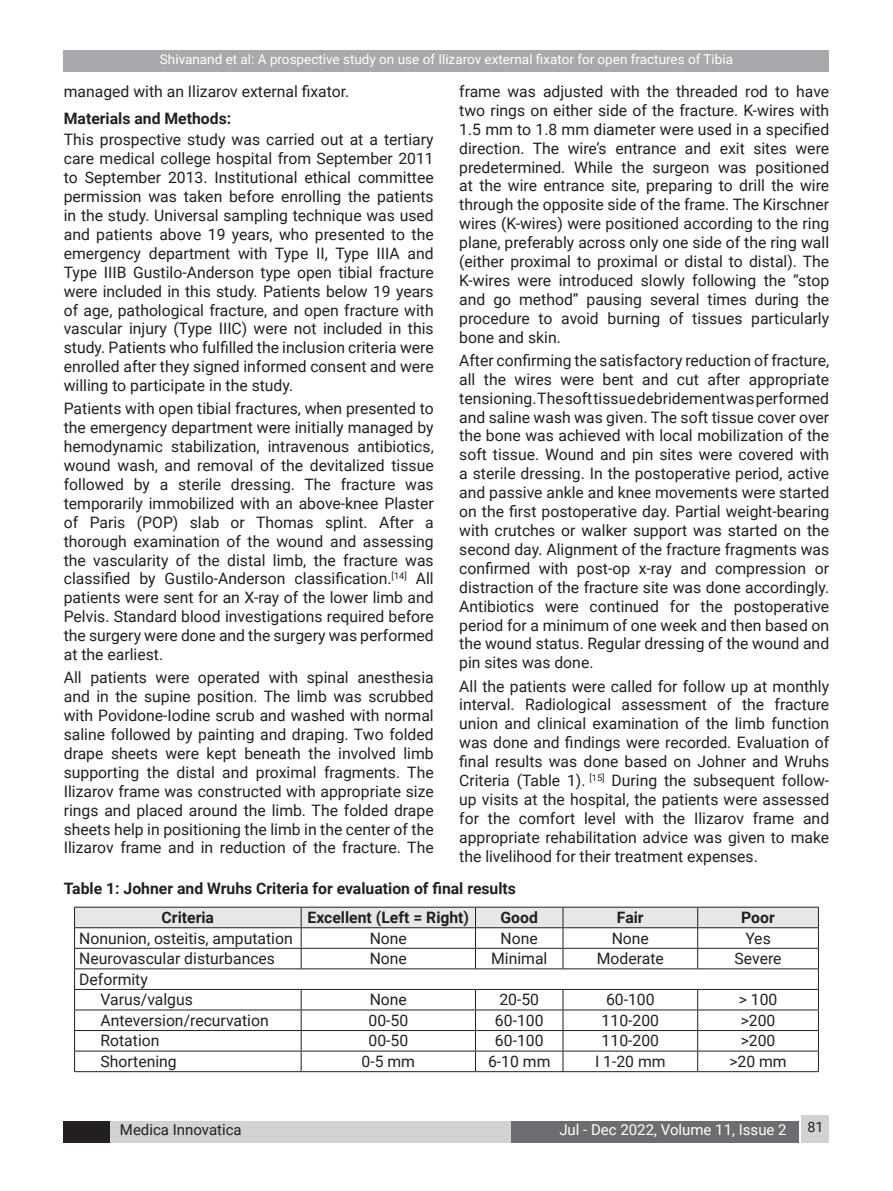
<style>
.page{position:relative;width:893px;height:1191px;background:#fff}
.page>*{position:absolute;margin:0;border:0;box-sizing:border-box;transform-origin:0 0}
.Raju_Body{font:15.75px/18.9px "Roboto";color:#231f20;text-align:justify}
.Raju_subhead{font:700 15.75px "Roboto";color:#231f20}
.Raju_Body-2{font:700 15.75px "Roboto";color:#231f20}
.t1{font:15px "Roboto";color:#fff}
.t2{font:15px "Roboto";color:#231f20}
.t3{font:14.25px "Roboto";color:#231f20}
.Raju_Body-3{font:13.5px "Roboto";color:#fff}
</style>
<div class="page">
<div style="left:64px;top:1121px;width:46px;height:21px;background:#231f20"></div>
<div style="left:110px;top:1121px;width:401px;height:21px;background:#d1d2d4"></div>
<div style="left:511px;top:1121px;width:288px;height:21px;background:#6c6d70"></div>
<div style="left:801px;top:1114px;width:28px;height:28px;background:#d1d2d4"></div>
<div style="left:64px;top:50px;width:765px;height:21px;background:#a8a9ad"></div>
<hr style="left:74px;top:906px;width:227px;height:1px;background:#231f20">
<hr style="left:301px;top:906px;width:174px;height:1px;background:#231f20">
<hr style="left:475px;top:906px;width:88px;height:1px;background:#231f20">
<hr style="left:563px;top:906px;width:135px;height:1px;background:#231f20">
<hr style="left:698px;top:906px;width:121px;height:1px;background:#231f20">
<svg style="left:74px;top:907px;width:745px;height:164px"></svg>
<hr style="left:74px;top:1071px;width:227px;height:1px;background:#231f20">
<hr style="left:301px;top:1071px;width:174px;height:1px;background:#231f20">
<hr style="left:475px;top:1071px;width:88px;height:1px;background:#231f20">
<hr style="left:563px;top:1071px;width:135px;height:1px;background:#231f20">
<hr style="left:698px;top:1071px;width:121px;height:1px;background:#231f20">
<p class="Raju_Body-3" style="left:160px;top:50px;width:574px">Shivanand et al: A prospective study on use of Ilizarov external fixator for open fractures of Tibia</p>
<p class="Raju_Body" style="left:64px;top:81px;width:287px">managed with an Ilizarov external fixator.</p>
<p class="Raju_subhead" style="left:64px;top:108px;width:169px">Materials and Methods:</p>
<p class="Raju_Body" style="left:64px;top:130px;width:371px">This prospective study was carried out at a tertiary care medical college hospital from September 2011 to September 2013. Institutional ethical committee permission was taken before enrolling the patients in the study. Universal sampling technique was used and patients above 19 years, who presented to the emergency department with Type II, Type IIIA and Type IIIB Gustilo-Anderson type open tibial fracture were included in this study. Patients below 19 years of age, pathological fracture, and open fracture with vascular injury (Type IIIC) were not included in this study. Patients who fulfilled the inclusion criteria were enrolled after they signed informed consent and were willing to participate in the study.</p>
<p class="Raju_Body" style="left:64px;top:399px;width:371px">Patients with open tibial fractures, when presented to the emergency department were initially managed by hemodynamic stabilization, intravenous antibiotics, wound wash, and removal of the devitalized tissue followed by a sterile dressing. The fracture was temporarily immobilized with an above-knee Plaster of Paris (POP) slab or Thomas splint. After a thorough examination of the wound and assessing the vascularity of the distal limb, the fracture was classified by Gustilo-Anderson classification.<sup>[14]</sup> All patients were sent for an X-ray of the lower limb and Pelvis. Standard blood investigations required before the surgery were done and the surgery was performed at the earliest.</p>
<p class="Raju_Body" style="left:64px;top:667px;width:371px">All patients were operated with spinal anesthesia and in the supine position. The limb was scrubbed with Povidone-Iodine scrub and washed with normal saline followed by painting and draping. Two folded drape sheets were kept beneath the involved limb supporting the distal and proximal fragments. The Ilizarov frame was constructed with appropriate size rings and placed around the limb. The folded drape sheets help in positioning the limb in the center of the Ilizarov frame and in reduction of the fracture. The</p>
<p class="Raju_Body" style="left:459px;top:81px;width:371px">frame was adjusted with the threaded rod to have two rings on either side of the fracture. K-wires with 1.5 mm to 1.8 mm diameter were used in a specified direction. The wire’s entrance and exit sites were predetermined. While the surgeon was positioned at the wire entrance site, preparing to drill the wire through the opposite side of the frame. The Kirschner wires (K-wires) were positioned according to the ring plane, preferably across only one side of the ring wall (either proximal to proximal or distal to distal). The K-wires were introduced slowly following the “stop and go method” pausing several times during the procedure to avoid burning of tissues particularly bone and skin.</p>
<p class="Raju_Body" style="left:459px;top:350px;width:371px">After confirming the satisfactory reduction of fracture, all the wires were bent and cut after appropriate tensioning. The soft tissue debridement was performed and saline wash was given. The soft tissue cover over the bone was achieved with local mobilization of the soft tissue. Wound and pin sites were covered with a sterile dressing. In the postoperative period, active and passive ankle and knee movements were started on the first postoperative day. Partial weight-bearing with crutches or walker support was started on the second day. Alignment of the fracture fragments was confirmed with post-op x-ray and compression or distraction of the fracture site was done accordingly.<br>Antibiotics were continued for the postoperative period for a minimum of one week and then based on the wound status. Regular dressing of the wound and pin sites was done.</p>
<p class="Raju_Body" style="left:459px;top:676px;width:371px">All the patients were called for follow up at monthly interval. Radiological assessment of the fracture union and clinical examination of the limb function was done and findings were recorded. Evaluation of final results was done based on Johner and Wruhs Criteria (Table 1). <sup>[15]</sup> During the subsequent follow&shy;up visits at the hospital, the patients were assessed for the comfort level with the Ilizarov frame and appropriate rehabilitation advice was given to make the livelihood for their treatment expenses.</p>
<p class="Raju_subhead" style="left:64px;top:877px;width:454px">Table 1: Johner and Wruhs Criteria for evaluation of final results</p>
<p class="Raju_Body-2" style="left:162px;top:906px;width:54px">Criteria</p>
<p class="Raju_Body-2" style="left:307px;top:906px;width:163px">Excellent (Left = Right)</p>
<p class="Raju_Body-2" style="left:501px;top:906px;width:39px">Good</p>
<p class="Raju_Body-2" style="left:617px;top:906px;width:28px">Fair</p>
<p class="Raju_Body-2" style="left:741px;top:906px;width:35px">Poor</p>
<p class="Raju_Body" style="left:79px;top:928px;width:215px">Nonunion, osteitis, amputation</p>
<p class="Raju_Body" style="left:370px;top:928px;width:39px">None</p>
<p class="Raju_Body" style="left:501px;top:928px;width:39px">None</p>
<p class="Raju_Body" style="left:612px;top:928px;width:39px">None</p>
<p class="Raju_Body" style="left:745px;top:928px;width:27px">Yes</p>
<p class="Raju_Body" style="left:79px;top:948px;width:197px">Neurovascular disturbances</p>
<p class="Raju_Body" style="left:370px;top:948px;width:39px">None</p>
<p class="Raju_Body" style="left:491px;top:948px;width:58px">Minimal</p>
<p class="Raju_Body" style="left:597px;top:948px;width:69px">Moderate</p>
<p class="Raju_Body" style="left:735px;top:948px;width:48px">Severe</p>
<p class="Raju_Body" style="left:79px;top:969px;width:70px">Deformity</p>
<p class="Raju_Body" style="left:100px;top:989px;width:94px">Varus/valgus</p>
<p class="Raju_Body" style="left:370px;top:989px;width:39px">None</p>
<p class="Raju_Body" style="left:499px;top:989px;width:41px">20-50</p>
<p class="Raju_Body" style="left:606px;top:989px;width:50px">60-100</p>
<p class="Raju_Body" style="left:739px;top:989px;width:40px">&gt; 100</p>
<p class="Raju_Body" style="left:100px;top:1010px;width:170px">Anteversion/recurvation</p>
<p class="Raju_Body" style="left:368px;top:1010px;width:41px">00-50</p>
<p class="Raju_Body" style="left:495px;top:1010px;width:50px">60-100</p>
<p class="Raju_Body" style="left:602px;top:1010px;width:59px">110-200</p>
<p class="Raju_Body" style="left:741px;top:1010px;width:36px">&gt;200</p>
<p class="Raju_Body" style="left:100px;top:1030px;width:61px">Rotation</p>
<p class="Raju_Body" style="left:368px;top:1030px;width:41px">00-50</p>
<p class="Raju_Body" style="left:495px;top:1030px;width:50px">60-100</p>
<p class="Raju_Body" style="left:602px;top:1030px;width:59px">110-200</p>
<p class="Raju_Body" style="left:741px;top:1030px;width:36px">&gt;200</p>
<p class="Raju_Body" style="left:100px;top:1051px;width:78px">Shortening</p>
<p class="Raju_Body" style="left:362px;top:1051px;width:55px">0-5 mm</p>
<p class="Raju_Body" style="left:488px;top:1051px;width:64px">6-10 mm</p>
<p class="Raju_Body" style="left:595px;top:1051px;width:72px">I 1-20 mm</p>
<p class="Raju_Body" style="left:729px;top:1051px;width:59px">&gt;20 mm</p>
<p class="t2" style="left:120px;top:1119px;width:123px">Medica Innovatica</p>
<p class="t1" style="left:559px;top:1119px;width:229px">Jul - Dec 2022, Volume 11, Issue 2</p>
<p class="t3" style="left:807px;top:1116px;width:18px">81</p>
</div>
